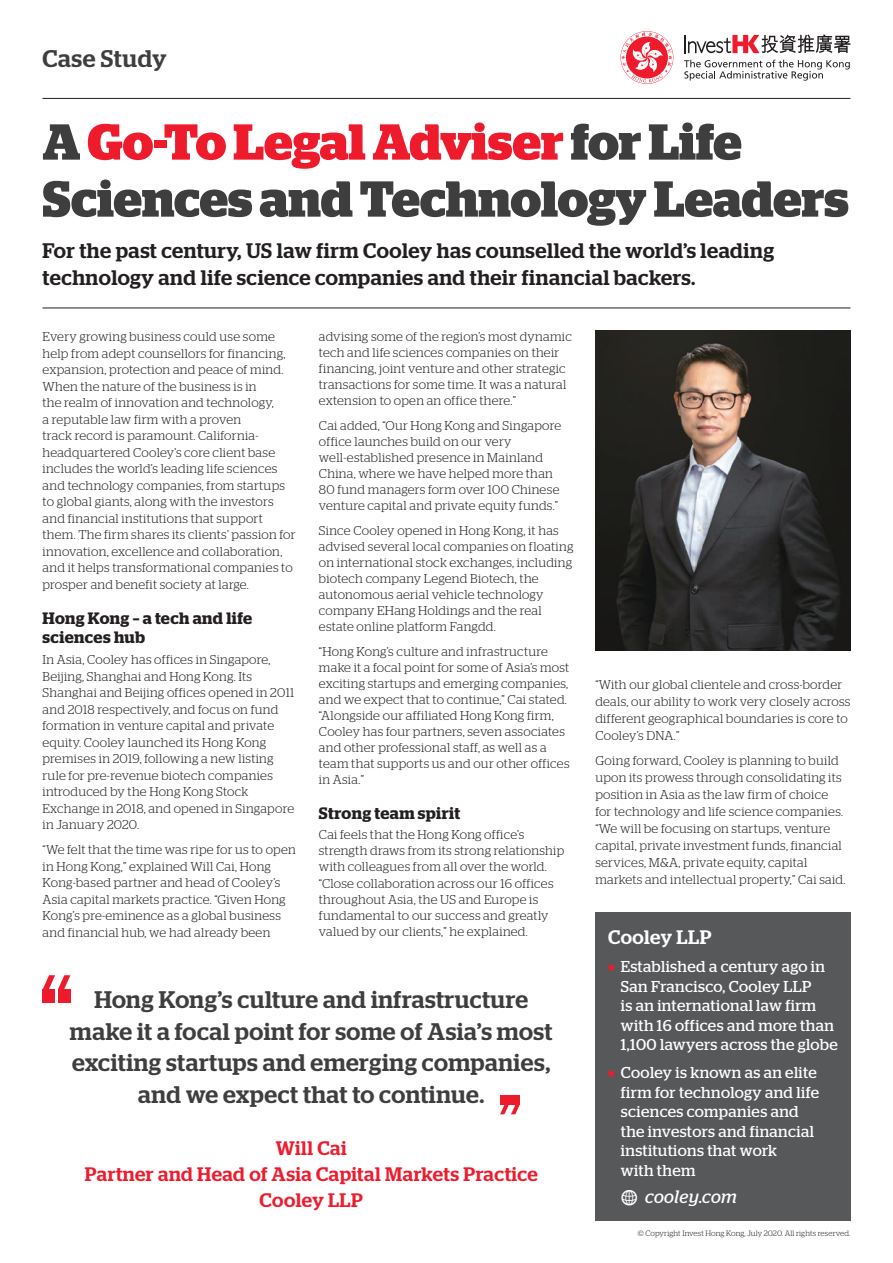
<style>
.page{position:relative;width:893px;height:1263px;background:#fff}
.page>*{position:absolute;margin:0;border:0;box-sizing:border-box;transform-origin:0 0}
.t1{font:700 50.4px/57px "Stag";letter-spacing:-.005em;color:#3e3e3f}
.t2{font:500 24px/31.5px "Stag";letter-spacing:.02em;color:#3e3e3f;text-align:center}
.t3{font:500 21px/27px "Stag";letter-spacing:.025em;color:#231f20}
.t4{font:500 19.5px/26.1px "Stag";letter-spacing:.025em;color:#ee1b2d;text-align:center}
.t5{font:500 19.5px "Stag";letter-spacing:.025em;color:#fff}
.t6{font:italic 18px "Stag";letter-spacing:.025em;color:#fff}
.t7{font:600 16.5px/19.5px "Stag";letter-spacing:.025em;color:#231f20}
.t8{font:15.75px/19.5px "Stag";letter-spacing:.025em;color:#fff}
.t9{font:300 12.75px/16.5px "Stag";letter-spacing:.02em;color:#231f20}
.t10{font:300 7.8px "Stag";letter-spacing:.015em;color:#231f20}
.s1{color:#ee1b2d}
.s2{font-family:"Modern Pictograms";font-style:normal;font-size:24px}
</style>
<div class="page">
<svg style="left:621px;top:32px;width:51px;height:51px"></svg>
<svg style="left:684px;top:60px;width:166px;height:21px"></svg>
<svg style="left:685px;top:34px;width:165px;height:19px"></svg>
<hr style="left:43px;top:98px;width:807px;height:1px;background:#231f20">
<div style="left:43px;top:990px;width:12px;height:13px;background:#ee1b2d"></div>
<div style="left:58px;top:990px;width:13px;height:13px;background:#ee1b2d"></div>
<svg style="left:43px;top:975px;width:27px;height:15px"></svg>
<div style="left:511px;top:1095px;width:9px;height:9px;background:#ee1b2d"></div>
<div style="left:500px;top:1095px;width:9px;height:9px;background:#ee1b2d"></div>
<svg style="left:500px;top:1104px;width:20px;height:10px"></svg>
<hr style="left:43px;top:308px;width:807px;height:1px;background:#231f20">
<div style="left:595px;top:912px;width:255px;height:308px;background:#57585a"></div>
<img style="left:595px;top:331px;width:255px;height:319px">
<h2 class="t2" style="left:43px;top:43px;width:126px">Case Study</h2>
<h1 class="t1" style="left:43px;top:114px;width:808px">A <span class="s1">Go-To Legal Adviser</span> for Life<br>Sciences and Technology Leaders</h1>
<h3 class="t3" style="left:43px;top:237px;width:733px">For the past century, US law firm Cooley has counselled the world’s leading technology and life science companies and their financial backers.</h3>
<p class="t9" style="left:43px;top:328px;width:255px">Every growing business could use some help from adept counsellors for financing, expansion, protection and peace of mind.<br>When the nature of the business is in<br>the realm of innovation and technology,<br>a reputable law firm with a proven<br>track record is paramount. California&shy;headquartered Cooley’s core client base includes the world’s leading life sciences and technology companies, from startups to global giants, along with the investors and financial institutions that support them. The firm shares its clients’ passion for innovation, excellence and collaboration, and it helps transformational companies to prosper and benefit society at large.</p>
<p class="t7" style="left:43px;top:608px;width:211px">Hong Kong – a tech and life sciences hub</p>
<p class="t9" style="left:43px;top:651px;width:253px">In Asia, Cooley has offices in Singapore, Beijing, Shanghai and Hong Kong. Its Shanghai and Beijing offices opened in 2011 and 2018 respectively, and focus on fund formation in venture capital and private equity. Cooley launched its Hong Kong premises in 2019, following a new listing rule for pre-revenue biotech companies introduced by the Hong Kong Stock Exchange in 2018, and opened in Singapore in January 2020.</p>
<p class="t9" style="left:43px;top:841px;width:255px">“We felt that the time was ripe for us to open in Hong Kong,” explained Will Cai, Hong Kong-based partner and head of Cooley’s Asia capital markets practice. “Given Hong Kong’s pre-eminence as a global business and financial hub, we had already been</p>
<p class="t9" style="left:319px;top:328px;width:255px;line-height:16px">advising some of the region’s most dynamic tech and life sciences companies on their financing, joint venture and other strategic transactions for some time. It was a natural extension to open an office there.”</p>
<p class="t9" style="left:319px;top:417px;width:244px;line-height:16px">Cai added, “Our Hong Kong and Singapore office launches build on our very well‑established presence in Mainland China, where we have helped more than 80 fund managers form over 100 Chinese venture capital and private equity funds.”</p>
<p class="t9" style="left:319px;top:522px;width:256px;line-height:16px">Since Cooley opened in Hong Kong, it has advised several local companies on floating on international stock exchanges, including biotech company Legend Biotech, the autonomous aerial vehicle technology company EHang Holdings and the real estate online platform Fangdd.</p>
<p class="t9" style="left:319px;top:643px;width:252px;line-height:16px">“Hong Kong’s culture and infrastructure make it a focal point for some of Asia’s most exciting startups and emerging companies, and we expect that to continue,” Cai stated. “Alongside our affiliated Hong Kong firm, Cooley has four partners, seven associates and other professional staff, as well as a team that supports us and our other offices in Asia.”</p>
<p class="t7" style="left:319px;top:803px;width:143px">Strong team spirit</p>
<p class="t9" style="left:319px;top:826px;width:247px">Cai feels that the Hong Kong office’s strength draws from its strong relationship with colleagues from all over the world. “Close collaboration across our 16 offices throughout Asia, the US and Europe is fundamental to our success and greatly valued by our clients,” he explained.</p>
<h2 class="t2" style="left:70px;top:984px;width:484px">Hong Kong’s culture and infrastructure make it a focal point for some of Asia’s most exciting startups and emerging companies, and we expect that to continue.</h2>
<h3 class="t4" style="left:85px;top:1135px;width:454px">Will Cai<br>Partner and Head of Asia Capital Markets Practice<br>Cooley LLP</h3>
<p class="t9" style="left:595px;top:676px;width:257px;line-height:17px">“With our global clientele and cross-border deals, our ability to work very closely across different geographical boundaries is core to Cooley’s DNA.”</p>
<p class="t9" style="left:595px;top:752px;width:252px;line-height:17px">Going forward, Cooley is planning to build upon its prowess through consolidating its position in Asia as the law firm of choice for technology and life science companies. “We will be focusing on startups, venture capital, private investment funds, financial services, M&amp;A, private equity, capital markets and intellectual property,” Cai said.</p>
<h3 class="t5" style="left:608px;top:926px;width:105px">Cooley LLP</h3>
<p class="t8" style="left:621px;top:957px;width:218px;text-indent:-13px"><span class="s1">■</span> Established a century ago in<br>San Francisco, Cooley LLP<br>is an international law firm with 16 offices and more than<br>1,100 lawyers across the globe</p>
<p class="t8" style="left:621px;top:1063px;width:200px;text-indent:-13px"><span class="s1">■</span> Cooley is known as an elite firm for technology and life sciences companies and the investors and financial institutions that work<br>with them</p>
<h3 class="t6" style="left:620px;top:1187px;width:118px"><span class="s2">w</span> cooley.com</h3>
<p class="t10" style="left:638px;top:1229px;width:214px">© Copyright Invest Hong Kong, July 2020. All rights reserved.</p>
</div>
